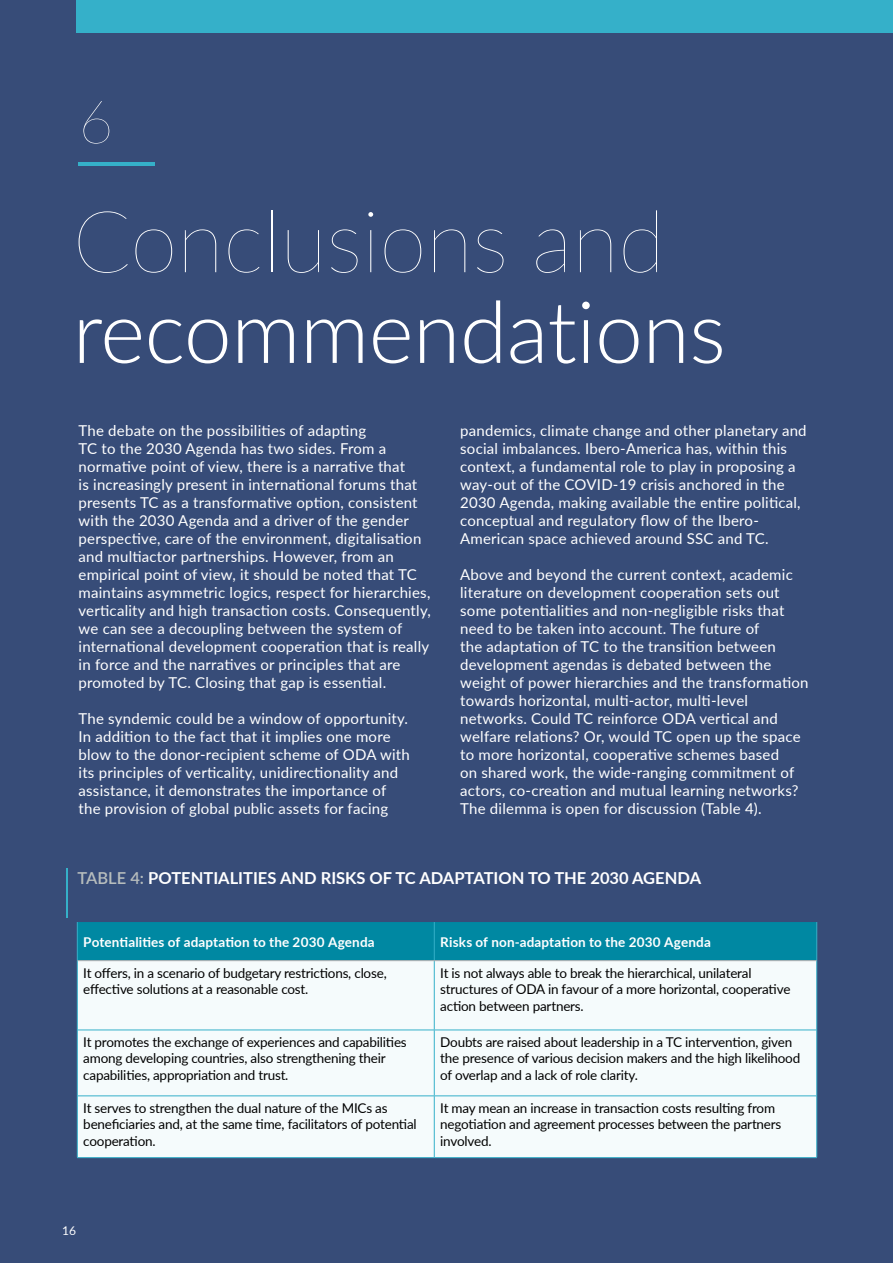
<style>
.page{position:relative;width:893px;height:1263px;background:#fff}
.page>*{position:absolute;margin:0;border:0;box-sizing:border-box;transform-origin:0 0}
.t1{font:300 85.95px "Lato";letter-spacing:-.005em;color:#fff}
.t2{font:100 85.95px "Lato";letter-spacing:-.005em;color:#fff}
.t3{font:100 60px "Lato";color:#fff}
.t4{font:700 16.5px "Lato";color:#fff}
.t5{font:15px/18px "Lato";letter-spacing:.015em;color:#fff}
.t6{font:13.5px/16.5px "Lato";letter-spacing:-.015em;color:#000}
.t7{font:700 13.5px "Lato";letter-spacing:.01em;color:#fff}
.t8{font:12px "Lato";color:#fff}
.s1{font-weight:600;color:#b7bdbd}
</style>
<div class="page">
<div style="left:0;top:0;width:892px;height:1263px;background:#374c78"></div>
<hr style="left:79px;top:162px;width:76px;height:4px;background:#35b0c9">
<hr style="left:67px;top:868px;width:1px;height:50px;background:#35b0c9">
<div style="left:78px;top:922px;width:738px;height:38px;background:#0088a2"></div>
<div style="left:78px;top:961px;width:738px;height:196px;background:#f5fbfc"></div>
<hr style="left:77px;top:961px;width:1px;height:69px;background:#35b0c9">
<hr style="left:77px;top:1030px;width:1px;height:66px;background:#35b0c9">
<hr style="left:77px;top:1096px;width:1px;height:61px;background:#35b0c9">
<hr style="left:434px;top:961px;width:1px;height:69px;background:#35b0c9">
<hr style="left:816px;top:961px;width:1px;height:69px;background:#35b0c9">
<hr style="left:434px;top:1030px;width:1px;height:65px;background:#35b0c9">
<hr style="left:816px;top:1030px;width:1px;height:66px;background:#35b0c9">
<hr style="left:434px;top:1096px;width:1px;height:61px;background:#35b0c9">
<hr style="left:816px;top:1096px;width:1px;height:61px;background:#35b0c9">
<hr style="left:78px;top:1030px;width:356px;height:1px;background:#35b0c9">
<hr style="left:434px;top:1030px;width:382px;height:1px;background:#35b0c9">
<hr style="left:78px;top:1095px;width:356px;height:1px;background:#35b0c9">
<hr style="left:434px;top:1095px;width:382px;height:1px;background:#35b0c9">
<hr style="left:77px;top:1157px;width:357px;height:1px;background:#35b0c9">
<hr style="left:434px;top:1157px;width:383px;height:1px;background:#35b0c9">
<hr style="left:77px;top:922px;width:1px;height:39px;background:#35b0c9">
<hr style="left:434px;top:922px;width:1px;height:38px;background:#35b0c9">
<hr style="left:816px;top:922px;width:1px;height:39px;background:#35b0c9">
<hr style="left:78px;top:960px;width:356px;height:1px;background:#b7b6b6">
<hr style="left:434px;top:960px;width:382px;height:1px;background:#b7b6b6">
<svg style="left:892px;top:1250px;width:1px;height:13px"></svg>
<div style="left:77px;top:0;width:816px;height:33px;background:#35b0c9"></div>
<h2 class="t3" style="left:79px;top:81px;width:36px">6</h2>
<h1 class="t2" style="left:73px;top:183px;width:594px">Conclusions and</h1>
<h1 class="t1" style="left:73px;top:272px;width:655px">recommendations</h1>
<p class="t5" style="left:79px;top:421px;width:354px">The debate on the possibilities of adapting<br>TC to the 2030 Agenda has two sides. From a normative point of view, there is a narrative that<br>is increasingly present in international forums that presents TC as a transformative option, consistent with the 2030 Agenda and a driver of the gender perspective, care of the environment, digitalisation and multiactor partnerships. However, from an empirical point of view, it should be noted that TC maintains asymmetric logics, respect for hierarchies, verticality and high transaction costs. Consequently, we can see a decoupling between the system of international development cooperation that is really in force and the narratives or principles that are promoted by TC. Closing that gap is essential.</p>
<p class="t5" style="left:79px;top:709px;width:333px">The syndemic could be a window of opportunity.<br>In addition to the fact that it implies one more blow to the donor-recipient scheme of ODA with its principles of verticality, unidirectionality and assistance, it demonstrates the importance of the provision of global public assets for facing</p>
<p class="t5" style="left:460px;top:421px;width:348px">pandemics, climate change and other planetary and social imbalances. Ibero-America has, within this context, a fundamental role to play in proposing a way-out of the COVID-19 crisis anchored in the 2030 Agenda, making available the entire political, conceptual and regulatory flow of the Ibero-American space achieved around SSC and TC.</p>
<p class="t5" style="left:460px;top:565px;width:350px">Above and beyond the current context, academic literature on development cooperation sets out some potentialities and non-negligible risks that need to be taken into account. The future of<br>the adaptation of TC to the transition between development agendas is debated between the weight of power hierarchies and the transformation towards horizontal, multi-actor, multi-level networks. Could TC reinforce ODA vertical and welfare relations? Or, would TC open up the space to more horizontal, cooperative schemes based<br>on shared work, the wide-ranging commitment of actors, co-creation and mutual learning networks?<br>The dilemma is open for discussion (Table 4).</p>
<p class="t4" style="left:77px;top:865px;width:625px"><span class="s1">TABLE 4:</span> POTENTIALITIES AND RISKS OF TC ADAPTATION TO THE 2030 AGENDA</p>
<p class="t7" style="left:83px;top:932px;width:293px">Potentialities of adaptation to the 2030 Agenda</p>
<p class="t7" style="left:440px;top:932px;width:272px">Risks of non-adaptation to the 2030 Agenda</p>
<p class="t6" style="left:83px;top:964px;width:305px">It offers, in a scenario of budgetary restrictions, close, effective solutions at a reasonable cost.</p>
<p class="t6" style="left:440px;top:964px;width:352px">It is not always able to break the hierarchical, unilateral structures of ODA in favour of a more horizontal, cooperative action between partners.</p>
<p class="t6" style="left:83px;top:1033px;width:325px">It promotes the exchange of experiences and capabilities among developing countries, also strengthening their capabilities, appropriation and trust.</p>
<p class="t6" style="left:440px;top:1033px;width:361px">Doubts are raised about leadership in a TC intervention, given the presence of various decision makers and the high likelihood of overlap and a lack of role clarity.</p>
<p class="t6" style="left:83px;top:1099px;width:335px">It serves to strengthen the dual nature of the MICs as beneficiaries and, at the same time, facilitators of potential cooperation.</p>
<p class="t6" style="left:440px;top:1099px;width:343px">It may mean an increase in transaction costs resulting from negotiation and agreement processes between the partners involved.</p>
<p class="t8" style="left:62px;top:1222px;width:15px">16</p>
</div>
